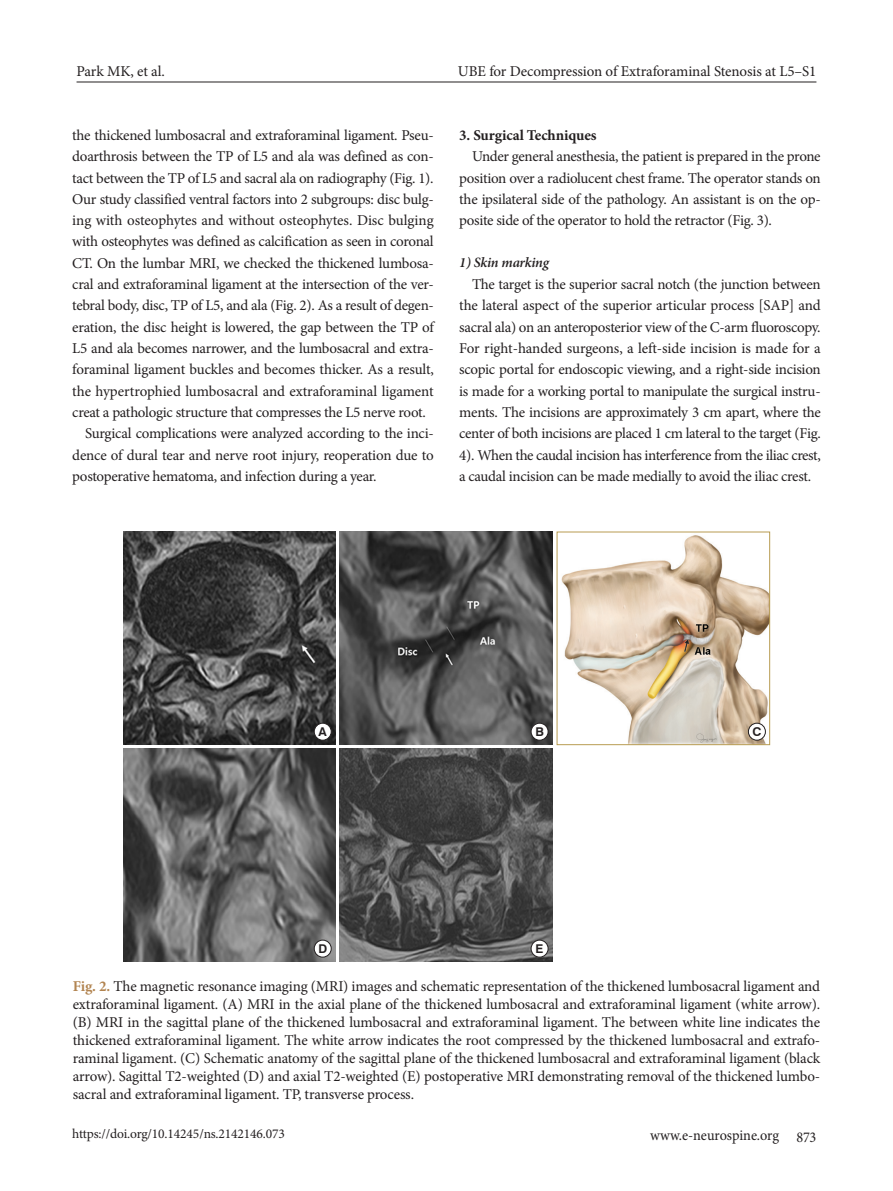
<style>
.page{position:relative;width:893px;height:1191px;background:#fff}
.page>*{position:absolute;margin:0;border:0;box-sizing:border-box;transform-origin:0 0}
.본문{font:15px/21.3px "Minion Pro";letter-spacing:-.02em;color:#231f20;text-align:justify}
.표그림캡션{font:15px/18px "Minion Pro";letter-spacing:-.01em;color:#231f20;text-align:justify}
.본문-2{font:15px "Minion Pro";letter-spacing:-.02em;color:#231f20;scale:.95 1}
.중제목{font:700 15px "Minion Pro";letter-spacing:-.01em;color:#231f20}
.소제목{font:italic 600 14.25px "Minion Pro";letter-spacing:-.02em;color:#231f20}
.doi_번호{font:13.5px "Minion Pro";letter-spacing:-.01em;color:#231f20}
.t1{font:700 12.15px "Swiss 721 BT";color:#231f20}
.s1{font-weight:700;color:#b28450}
</style>
<div class="page">
<hr style="left:77px;top:82px;width:739px;height:1px;background:#231f20">
<img style="left:123px;top:532px;width:213px;height:212px">
<img style="left:340px;top:532px;width:213px;height:212px">
<img style="left:561px;top:535px;width:207px;height:208px">
<div style="left:557px;top:532px;width:213px;height:213px;border:1px solid #b89c52"></div>
<img style="left:123px;top:749px;width:213px;height:212px">
<img style="left:340px;top:749px;width:213px;height:212px">
<div style="left:314px;top:723px;width:17px;height:17px;background:#fff;border-radius:50%"></div>
<div style="left:314px;top:723px;width:17px;height:17px;border:1px solid #231f20;border-radius:50%"></div>
<div style="left:314px;top:940px;width:17px;height:17px;background:#fff;border-radius:50%"></div>
<div style="left:314px;top:940px;width:17px;height:17px;border:1px solid #231f20;border-radius:50%"></div>
<div style="left:531px;top:723px;width:17px;height:17px;background:#fff;border-radius:50%"></div>
<div style="left:531px;top:723px;width:17px;height:17px;border:1px solid #231f20;border-radius:50%"></div>
<div style="left:531px;top:940px;width:17px;height:17px;background:#fff;border-radius:50%"></div>
<div style="left:531px;top:940px;width:17px;height:17px;border:1px solid #231f20;border-radius:50%"></div>
<div style="left:748px;top:723px;width:17px;height:17px;background:#fff;border-radius:50%"></div>
<div style="left:748px;top:723px;width:18px;height:17px;border:1px solid #231f20;border-radius:50%"></div>
<p class="본문" style="left:77px;top:61px;width:90px">Park MK, et al.</p>
<p class="본문" style="left:458px;top:61px;width:360px">UBE for Decompression of Extraforaminal Stenosis at L5–S1</p>
<p class="본문" style="left:72px;top:125px;width:363px">the thickened lumbosacral and extraforaminal ligament. Pseu&shy;doarthrosis between the TP of L5 and ala was defined as con&shy;tact between the TP of L5 and sacral ala on radiography (Fig. 1).<br>Our study classified ventral factors into 2 subgroups: disc bulg&shy;ing with osteophytes and without osteophytes. Disc bulging with osteophytes was defined as calcification as seen in coronal CT. On the lumbar MRI, we checked the thickened lumbosa&shy;cral and extraforaminal ligament at the intersection of the ver&shy;tebral body, disc, TP of L5, and ala (Fig. 2). As a result of degen&shy;eration, the disc height is lowered, the gap between the TP of L5 and ala becomes narrower, and the lumbosacral and extra&shy;foraminal ligament buckles and becomes thicker. As a result, the hypertrophied lumbosacral and extraforaminal ligament creat a pathologic structure that compresses the L5 nerve root.</p>
<p class="본문" style="left:72px;top:423px;width:363px;text-indent:13px">Surgical complications were analyzed according to the inci&shy;dence of dural tear and nerve root injury, reoperation due to postoperative hematoma, and infection during a year.</p>
<p class="중제목" style="left:459px;top:125px;width:139px">3. Surgical Techniques</p>
<p class="본문" style="left:459px;top:146px;width:363px;text-indent:13px">Under general anesthesia, the patient is prepared in the prone position over a radiolucent chest frame. The operator stands on the ipsilateral side of the pathology. An assistant is on the op&shy;posite side of the operator to hold the retractor (Fig. 3).</p>
<p class="소제목" style="left:459px;top:253px;width:91px">1) Skin marking</p>
<p class="본문" style="left:459px;top:274px;width:363px;text-indent:13px">The target is the superior sacral notch (the junction between the lateral aspect of the superior articular process [SAP] and sacral ala) on an anteroposterior view of the C-arm fluoroscopy.<br>For right-handed surgeons, a left-side incision is made for a scopic portal for endoscopic viewing, and a right-side incision is made for a working portal to manipulate the surgical instru&shy;ments. The incisions are approximately 3 cm apart, where the center of both incisions are placed 1 cm lateral to the target (Fig.<br>4). When the caudal incision has interference from the iliac crest, a caudal incision can be made medially to avoid the iliac crest.</p>
<p class="t1" style="left:319px;top:724px;width:10px">A</p>
<p class="t1" style="left:318px;top:941px;width:10px">D</p>
<p class="t1" style="left:535px;top:724px;width:10px">B</p>
<p class="t1" style="left:536px;top:941px;width:9px">E</p>
<p class="t1" style="left:752px;top:724px;width:10px">C</p>
<p class="표그림캡션" style="left:73px;top:977px;width:749px"><span class="s1">Fig. 2.</span> The magnetic resonance imaging (MRI) images and schematic representation of the thickened lumbosacral ligament and extraforaminal ligament. (A) MRI in the axial plane of the thickened lumbosacral and extraforaminal ligament (white arrow). (B) MRI in the sagittal plane of the thickened lumbosacral and extraforaminal ligament. The between white line indicates the thickened extraforaminal ligament. The white arrow indicates the root compressed by the thickened lumbosacral and extrafo&shy;raminal ligament. (C) Schematic anatomy of the sagittal plane of the thickened lumbosacral and extraforaminal ligament (black arrow). Sagittal T2-weighted (D) and axial T2-weighted (E) postoperative MRI demonstrating removal of the thickened lumbo&shy;sacral and extraforaminal ligament. TP, transverse process.</p>
<p class="doi_번호" style="left:72px;top:1124px;width:214px">https://doi.org/10.14245/ns.2142146.073</p>
<p class="본문-2" style="left:650px;top:1125px;width:176px">www.e-neurospine.org 873</p>
</div>
